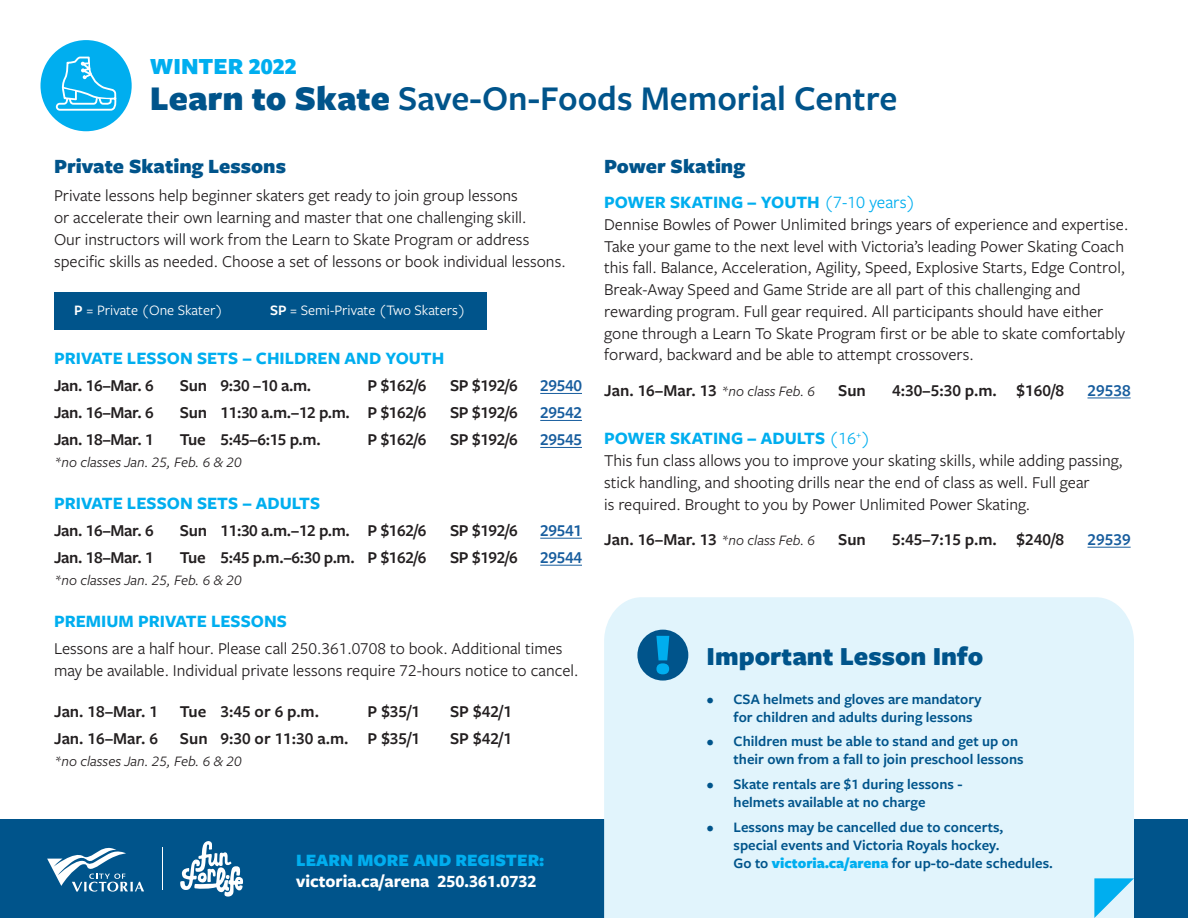
<style>
.page{position:relative;width:1188px;height:918px;background:#fff}
.page>*{position:absolute;margin:0;border:0;box-sizing:border-box;transform-origin:0 0}
.Body_copy{font:600 36px "Freight Sans Pro";color:#00548b}
.Program_title{font:900 27px "Freight Sans Pro";color:#00548b}
.Body_copy-2{font:900 24px "Freight Sans Pro";color:#00aeef}
.Program_title-2{font:900 21px "Freight Sans Pro";color:#00548b}
.Program_subhead{font:700 18px "Freight Sans Pro";color:#00aeef}
.Footer_copy{font:700 18px/21.6px "Freight Sans Pro";color:#fff}
.Body_copy-3{font:17.25px/21.8px "Freight Sans Pro";color:#231f20}
.dates_days_times_cos{font:600 17.25px "Freight Sans Pro";letter-spacing:-.02em;color:#231f20}
.Program_subhead-2{font:17.25px/21.8px "Freight Sans Pro";color:#231f20}
.Power_skating_v2{font:600 17.25px "Freight Sans Pro";color:#231f20}
.dates_days_times_cos-2{font:600 17.25px "Freight Sans Pro";letter-spacing:-.02em;color:#175d9e}
.dates_days_times_cos-3{font:600 17.25px "Freight Sans Pro";color:#231f20}
.Power_skating_v2-2{font:600 17.25px "Freight Sans Pro";color:#175d9e}
.t1{font:600 15px/18px "Freight Sans Pro";color:#00548b}
.dates_days_times_cos-4{font:italic 15px "Freight Sans Pro";color:#231f20}
.Program_subhead-3{font:15px "Freight Sans Pro";color:#fff}
.s1{font-weight:900}
.s2{font-weight:600}
.s3{font-weight:900;color:#00aeef}
.s4{font-weight:400}
.s5{font-weight:400;font-style:italic;font-size:15px}
</style>
<div class="page">
<div style="left:40px;top:40px;width:92px;height:91px;background:#00aeef;border-radius:50%"></div>
<svg style="left:55px;top:56px;width:62px;height:55px"></svg>
<div style="left:0;top:820px;width:1188px;height:98px;background:#00548b"></div>
<hr style="left:162px;top:847px;width:1px;height:43px;background:#fff">
<svg style="left:180px;top:841px;width:63px;height:56px"></svg>
<svg style="left:47px;top:847px;width:97px;height:45px"></svg>
<div style="left:604px;top:597px;width:530px;height:321px;background:#e1f4fc"></div>
<div style="left:637px;top:630px;width:51px;height:51px;background:#00548b;border-radius:50%"></div>
<svg style="left:656px;top:636px;width:13px;height:38px"></svg>
<svg style="left:1094px;top:878px;width:40px;height:40px;background:#72d1f5"></svg>
<div style="left:55px;top:292px;width:432px;height:37px;background:#00548b"></div>
<hr style="left:540px;top:393px;width:42px;height:1px;background:#175d9e">
<hr style="left:540px;top:420px;width:42px;height:1px;background:#175d9e">
<hr style="left:540px;top:447px;width:42px;height:1px;background:#175d9e">
<hr style="left:540px;top:538px;width:42px;height:1px;background:#175d9e">
<hr style="left:540px;top:565px;width:42px;height:1px;background:#175d9e">
<hr style="left:1088px;top:398px;width:43px;height:1px;background:#175d9e">
<hr style="left:1088px;top:547px;width:43px;height:1px;background:#175d9e">
<p class="Body_copy-2" style="left:150px;top:49px;width:149px">WINTER 2022</p>
<p class="Body_copy" style="left:150px;top:74px;width:749px"><span class="s1">Learn to Skate</span> Save-On-Foods Memorial Centre</p>
<p class="Program_title-2" style="left:54px;top:151px;width:233px">Private Skating Lessons</p>
<p class="Body_copy-3" style="left:54px;top:184px;width:513px">Private lessons help beginner skaters get ready to join group lessons<br>or accelerate their own learning and master that one challenging skill.<br>Our instructors will work from the Learn to Skate Program or address specific skills as needed. Choose a set of lessons or book individual lessons.</p>
<p class="Program_subhead-3" style="left:74px;top:301px;width:150px"><span class="s2">P</span> = Private (One Skater)</p>
<p class="Program_subhead-3" style="left:270px;top:301px;width:197px"><span class="s2">SP</span> = Semi-Private (Two Skaters)</p>
<p class="Program_subhead" style="left:54px;top:346px;width:392px">PRIVATE LESSON SETS – CHILDREN AND YOUTH</p>
<p class="dates_days_times_cos" style="left:54px;top:374px;width:101px">Jan. 16–Mar. 6</p>
<p class="dates_days_times_cos" style="left:180px;top:374px;width:133px">Sun 9:30 –10 a.m.</p>
<p class="dates_days_times_cos" style="left:368px;top:374px;width:60px">P $162/6</p>
<p class="dates_days_times_cos" style="left:450px;top:374px;width:69px">SP $192/6</p>
<p class="dates_days_times_cos-2" style="left:540px;top:374px;width:43px">29540</p>
<p class="dates_days_times_cos" style="left:54px;top:401px;width:101px">Jan. 16–Mar. 6</p>
<p class="dates_days_times_cos" style="left:180px;top:401px;width:248px">Sun 11:30 a.m.–12 p.m. P $162/6</p>
<p class="dates_days_times_cos" style="left:450px;top:401px;width:69px">SP $192/6</p>
<p class="dates_days_times_cos-2" style="left:540px;top:401px;width:43px">29542</p>
<p class="dates_days_times_cos" style="left:54px;top:428px;width:101px">Jan. 18–Mar. 1</p>
<p class="dates_days_times_cos" style="left:180px;top:428px;width:142px">Tue 5:45–6:15 p.m.</p>
<p class="dates_days_times_cos" style="left:368px;top:428px;width:60px">P $162/6</p>
<p class="dates_days_times_cos" style="left:450px;top:428px;width:69px">SP $192/6</p>
<p class="dates_days_times_cos-2" style="left:540px;top:428px;width:43px">29545</p>
<p class="dates_days_times_cos-4" style="left:54px;top:452px;width:189px">*no classes Jan. 25, Feb. 6 &amp; 20</p>
<p class="Program_subhead" style="left:54px;top:491px;width:268px">PRIVATE LESSON SETS – ADULTS</p>
<p class="dates_days_times_cos" style="left:54px;top:519px;width:101px">Jan. 16–Mar. 6</p>
<p class="dates_days_times_cos" style="left:180px;top:519px;width:248px">Sun 11:30 a.m.–12 p.m. P $162/6</p>
<p class="dates_days_times_cos" style="left:450px;top:519px;width:69px">SP $192/6</p>
<p class="dates_days_times_cos-2" style="left:540px;top:519px;width:43px">29541</p>
<p class="dates_days_times_cos" style="left:54px;top:546px;width:101px">Jan. 18–Mar. 1</p>
<p class="dates_days_times_cos" style="left:180px;top:546px;width:248px">Tue 5:45 p.m.–6:30 p.m. P $162/6</p>
<p class="dates_days_times_cos" style="left:450px;top:546px;width:69px">SP $192/6</p>
<p class="dates_days_times_cos-2" style="left:540px;top:546px;width:43px">29544</p>
<p class="dates_days_times_cos-4" style="left:54px;top:570px;width:189px">*no classes Jan. 25, Feb. 6 &amp; 20</p>
<p class="Program_subhead" style="left:54px;top:608px;width:235px">PREMIUM PRIVATE LESSONS</p>
<p class="Program_subhead-2" style="left:54px;top:637px;width:526px">Lessons are a half hour. Please call 250.361.0708 to book. Additional times may be available. Individual private lessons require 72-hours notice to cancel.</p>
<p class="dates_days_times_cos" style="left:54px;top:700px;width:106px">Jan. 18–Mar. 1</p>
<p class="dates_days_times_cos" style="left:180px;top:700px;width:141px">Tue 3:45 or 6 p.m.</p>
<p class="dates_days_times_cos" style="left:368px;top:700px;width:54px">P $35/1</p>
<p class="dates_days_times_cos" style="left:450px;top:700px;width:63px">SP $42/1</p>
<p class="dates_days_times_cos" style="left:54px;top:727px;width:106px">Jan. 16–Mar. 6</p>
<p class="dates_days_times_cos-3" style="left:180px;top:727px;width:242px">Sun 9:30 or 11:30 a.m. P $35/1</p>
<p class="dates_days_times_cos" style="left:450px;top:727px;width:63px">SP $42/1</p>
<p class="dates_days_times_cos-4" style="left:54px;top:751px;width:189px">*no classes Jan. 25, Feb. 6 &amp; 20</p>
<p class="Footer_copy" style="left:296px;top:848px;width:249px"><span class="s3">LEARN MORE AND REGISTER: </span>victoria.ca/arena 250.361.0732</p>
<p class="Program_title-2" style="left:604px;top:151px;width:142px">Power Skating</p>
<p class="Program_subhead" style="left:604px;top:190px;width:313px">POWER SKATING – YOUTH <span class="s4">(7-10 years)</span></p>
<p class="Body_copy-3" style="left:604px;top:213px;width:526px">Dennise Bowles of Power Unlimited brings years of experience and expertise.<br>Take your game to the next level with Victoria’s leading Power Skating Coach this fall. Balance, Acceleration, Agility, Speed, Explosive Starts, Edge Control, Break-Away Speed and Game Stride are all part of this challenging and rewarding program. Full gear required. All participants should have either gone through a Learn To Skate Program first or be able to skate comfortably forward, backward and be able to attempt crossovers.</p>
<p class="Power_skating_v2" style="left:604px;top:378px;width:212px">Jan. 16–Mar. 13 <span class="s5">*no class Feb. 6</span></p>
<p class="Power_skating_v2" style="left:838px;top:378px;width:29px">Sun</p>
<p class="Power_skating_v2" style="left:892px;top:378px;width:173px">4:30–5:30 p.m. $160/8</p>
<p class="Power_skating_v2-2" style="left:1088px;top:378px;width:45px">29538</p>
<p class="Program_subhead" style="left:604px;top:426px;width:268px">POWER SKATING – ADULTS <span class="s4">(16</span><sup>+</sup><span class="s4">)</span></p>
<p class="Body_copy-3" style="left:604px;top:449px;width:520px">This fun class allows you to improve your skating skills, while adding passing, stick handling, and shooting drills near the end of class as well. Full gear<br>is required. Brought to you by Power Unlimited Power Skating.</p>
<p class="Power_skating_v2" style="left:604px;top:528px;width:212px">Jan. 16–Mar. 13 <span class="s5">*no class Feb. 6</span></p>
<p class="Power_skating_v2" style="left:838px;top:528px;width:29px">Sun</p>
<p class="Power_skating_v2" style="left:892px;top:528px;width:173px">5:45–7:15 p.m. $240/8</p>
<p class="Power_skating_v2-2" style="left:1088px;top:528px;width:45px">29539</p>
<p class="Program_title" style="left:707px;top:638px;width:278px">Important Lesson Info</p>
<p class="t1" style="left:734px;top:689px;width:249px;text-indent:-27px">• CSA helmets and gloves are mandatory for children and adults during lessons</p>
<p class="t1" style="left:734px;top:732px;width:292px;text-indent:-27px">• Children must be able to stand and get up on their own from a fall to join preschool lessons</p>
<p class="t1" style="left:734px;top:775px;width:230px;text-indent:-27px">• Skate rentals are $1 during lessons - helmets available at no charge</p>
<p class="t1" style="left:734px;top:818px;width:321px;text-indent:-27px">• Lessons may be cancelled due to concerts,<br>special events and Victoria Royals hockey.<br>Go to <span class="s3">victoria.ca/arena</span> for up-to-date schedules.</p>
</div>
